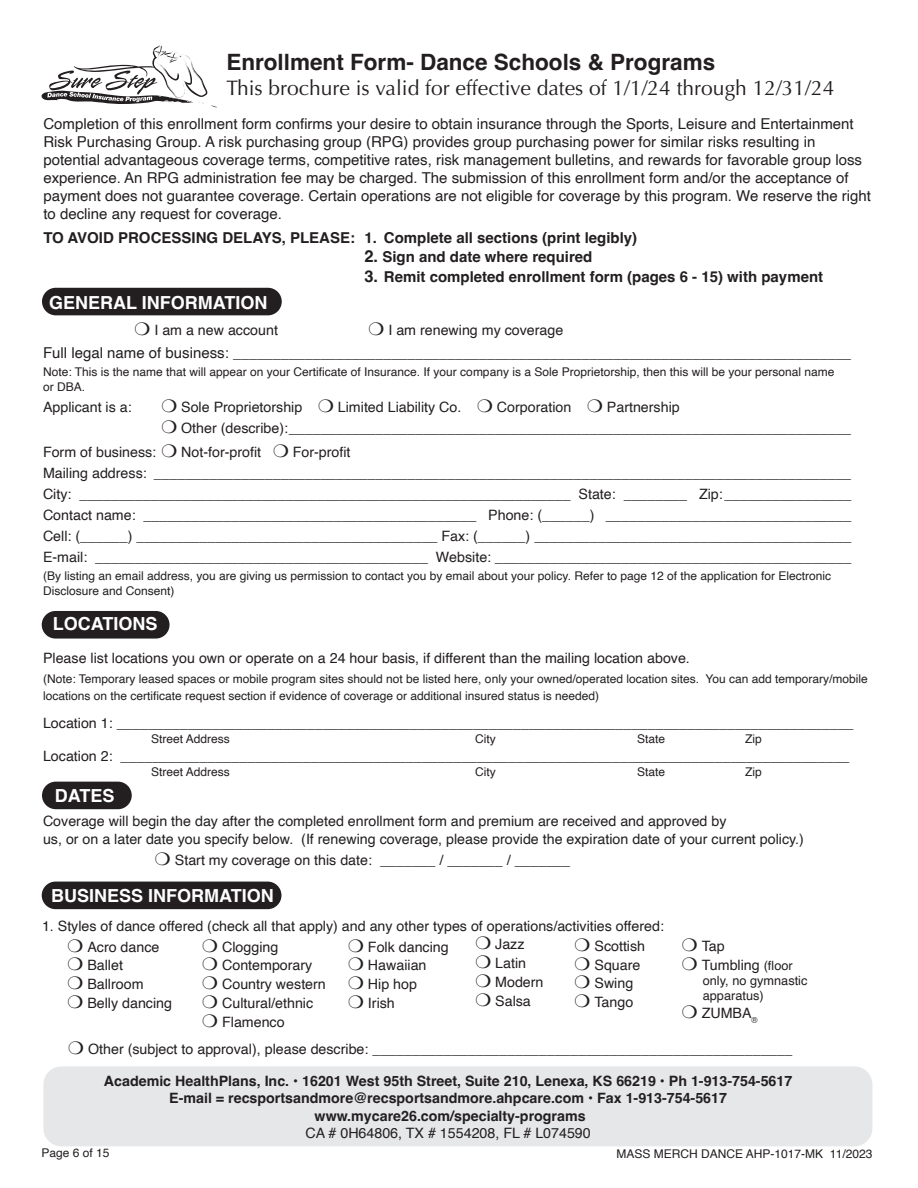
<style>
.page{position:relative;width:918px;height:1188px;background:#fff}
.page>*{position:absolute;margin:0;border:0;box-sizing:border-box;transform-origin:0 0}
.t1{font:700 22.5px "Helvetica";color:#231f20}
.t2{font:21px "Optima";color:#231f20}
.t3{font:700 18px "Helvetica";color:#fff}
.t4{font:15px/18px "Helvetica";color:#231f20}
.t5{font:700 15px "Helvetica";color:#231f20}
.t6{font:14.25px/18.8px "Helvetica";color:#231f20}
.t7{font:700 14.25px/17.1px "Helvetica";color:#231f20;text-align:center}
.t8{font:12.75px/15px "Helvetica";color:#231f20}
.t9{font:12px/15px "Helvetica";color:#231f20}
.s1{font-size:16.5px}
.s2{font-size:15px}
.s3{font-size:12.75px}
</style>
<div class="page">
<div style="left:43px;top:1066px;width:829px;height:80px;background:#e6e7e9;border-radius:18px"></div>
<div style="left:42px;top:288px;width:240px;height:27px;background:#231f20;border-radius:14px"></div>
<div style="left:42px;top:611px;width:128px;height:28px;background:#231f20;border-radius:14px"></div>
<div style="left:42px;top:782px;width:90px;height:27px;background:#231f20;border-radius:14px"></div>
<div style="left:42px;top:882px;width:239px;height:27px;background:#231f20;border-radius:14px"></div>
<svg style="left:42px;top:44px;width:175px;height:64px"></svg>
<h1 class="t1" style="left:226px;top:49px;width:490px">Enrollment Form- Dance Schools &amp; Programs</h1>
<h2 class="t2" style="left:226px;top:76px;width:610px">This brochure is valid for effective dates of 1/1/24 through 12/31/24</h2>
<p class="t4" style="left:43px;top:115px;width:829px">Completion of this enrollment form confirms your desire to obtain insurance through the Sports, Leisure and Entertainment Risk Purchasing Group. A risk purchasing group (RPG) provides group purchasing power for similar risks resulting in potential advantageous coverage terms, competitive rates, risk management bulletins, and rewards for favorable group loss experience. An RPG administration fee may be charged. The submission of this enrollment form and/or the acceptance of payment does not guarantee coverage. Certain operations are not eligible for coverage by this program. We reserve the right to decline any request for coverage.</p>
<p class="t5" style="left:43px;top:228px;width:595px">TO AVOID PROCESSING DELAYS, PLEASE: 1. Complete all sections (print legibly)</p>
<p class="t5" style="left:364px;top:248px;width:229px"><span class="s1">2.</span> Sign and date where required</p>
<p class="t5" style="left:364px;top:267px;width:460px"><span class="s1">3.</span> Remit completed enrollment form (pages 6 - 15) with payment</p>
<p class="t3" style="left:49px;top:291px;width:220px">GENERAL INFORMATION</p>
<p class="t6" style="left:43px;top:319px;width:810px;line-height:22.5px;text-indent:345px">I am renewing my coverage<br><span class="s2">Full legal name of business:</span> ______________________________________________________________________________</p>
<p class="t9" style="left:43px;top:364px;width:793px">Note: This is the name that will appear on your Certificate of Insurance. If your company is a Sole Proprietorship, then this will be your personal name or DBA.</p>
<p class="t6" style="left:43px;top:398px;width:90px">Applicant is a:</p>
<p class="t6" style="left:181px;top:398px;width:123px">Sole Proprietorship</p>
<p class="t6" style="left:338px;top:398px;width:125px">Limited Liability Co.</p>
<p class="t6" style="left:497px;top:398px;width:76px">Corporation</p>
<p class="t6" style="left:154px;top:321px;width:125px">I am a new account</p>
<p class="t6" style="left:181px;top:397px;width:672px;line-height:21px;text-indent:426px">Partnership<br>Other (describe):_______________________________________________________________________</p>
<p class="t6" style="left:43px;top:442px;width:810px;line-height:21px;text-indent:250px">For-profit<br>Mailing address: ________________________________________________________________________________________ City: ______________________________________________________________ State: ________ Zip:________________ Contact name: __________________________________________ Phone: (______) _______________________________ Cell: (______) ______________________________________ Fax: (______) ________________________________________ E-mail: __________________________________________ Website: _____________________________________________</p>
<p class="t9" style="left:43px;top:568px;width:790px">(By listing an email address, you are giving us permission to contact you by email about your policy. Refer to page 12 of the application for Electronic<br>Disclosure and Consent)</p>
<p class="t6" style="left:43px;top:443px;width:115px">Form of business:</p>
<p class="t6" style="left:181px;top:443px;width:81px">Not-for-profit</p>
<p class="t3" style="left:53px;top:613px;width:106px">LOCATIONS</p>
<p class="t6" style="left:43px;top:649px;width:648px">Please list locations you own or operate on a 24 hour basis, if different than the mailing location above.</p>
<p class="t9" style="left:43px;top:670px;width:826px;line-height:17.1px">(Note: Temporary leased spaces or mobile program sites should not be listed here, only your owned/operated location sites. You can add temporary/mobile locations on the certificate request section if evidence of coverage or additional insured status is needed)</p>
<p class="t6" style="left:43px;top:714px;width:812px">Location 1: _____________________________________________________________________________________________</p>
<p class="t9" style="left:151px;top:732px;width:80px">Street Address</p>
<p class="t9" style="left:475px;top:732px;width:22px">City</p>
<p class="t9" style="left:637px;top:732px;width:30px">State</p>
<p class="t9" style="left:745px;top:732px;width:18px">Zip</p>
<p class="t6" style="left:43px;top:747px;width:808px">Location 2: ____________________________________________________________________________________________</p>
<p class="t9" style="left:151px;top:765px;width:80px">Street Address</p>
<p class="t9" style="left:475px;top:765px;width:22px">City</p>
<p class="t9" style="left:637px;top:765px;width:30px">State</p>
<p class="t9" style="left:745px;top:765px;width:18px">Zip</p>
<p class="t3" style="left:55px;top:785px;width:61px">DATES</p>
<p class="t6" style="left:43px;top:813px;width:762px;line-height:18px">Coverage will begin the day after the completed enrollment form and premium are received and approved by<br>us, or on a later date you specify below. (If renewing coverage, please provide the expiration date of your current policy.)</p>
<p class="t6" style="left:175px;top:851px;width:397px">Start my coverage on this date: _______ / _______ / _______</p>
<p class="t3" style="left:51px;top:884px;width:224px">BUSINESS INFORMATION</p>
<p class="t6" style="left:87px;top:916px;width:578px;line-height:20.7px;text-indent:-45px">1. Styles of dance offered (check all that apply) and any other types of operations/activities offered:<br>Acro dance</p>
<p class="t6" style="left:87px;top:956px;width:86px">Ballet<br>Ballroom<br>Belly dancing</p>
<p class="t6" style="left:222px;top:938px;width:105px">Clogging<br>Contemporary<br>Country western<br>Cultural/ethnic<br>Flamenco</p>
<p class="t6" style="left:368px;top:938px;width:82px">Folk dancing<br>Hawaiian<br>Hip hop<br>Irish</p>
<p class="t6" style="left:495px;top:935px;width:50px">Jazz<br>Latin<br>Modern<br>Salsa</p>
<p class="t6" style="left:595px;top:937px;width:52px">Scottish<br>Square<br>Swing<br>Tango</p>
<p class="t6" style="left:702px;top:937px;width:93px">Tap<br>Tumbling <span class="s3">(floor</span></p>
<p class="t8" style="left:703px;top:973px;width:106px">only, no gymnastic apparatus)</p>
<p class="t6" style="left:702px;top:1004px;width:57px">ZUMBA<sub>®</sub></p>
<p class="t6" style="left:88px;top:1040px;width:706px">Other (subject to approval), please describe: _____________________________________________________</p>
<p class="t7" style="left:104px;top:1074px;width:690px">Academic HealthPlans, Inc. • 16201 West 95th Street, Suite 210, Lenexa, KS 66219 • Ph 1-913-754-5617<br>E-mail = recsportsandmore@recsportsandmore.ahpcare.com • Fax 1-913-754-5617 www.mycare26.com/specialty-programs</p>
<p class="t6" style="left:306px;top:1124px;width:287px">CA # 0H64806, TX # 1554208, FL # L074590</p>
<p class="t9" style="left:42px;top:1146px;width:70px">Page 6 of 15</p>
<p class="t9" style="left:617px;top:1147px;width:257px">MASS MERCH DANCE AHP-1017-MK 11/2023</p>
</div>
